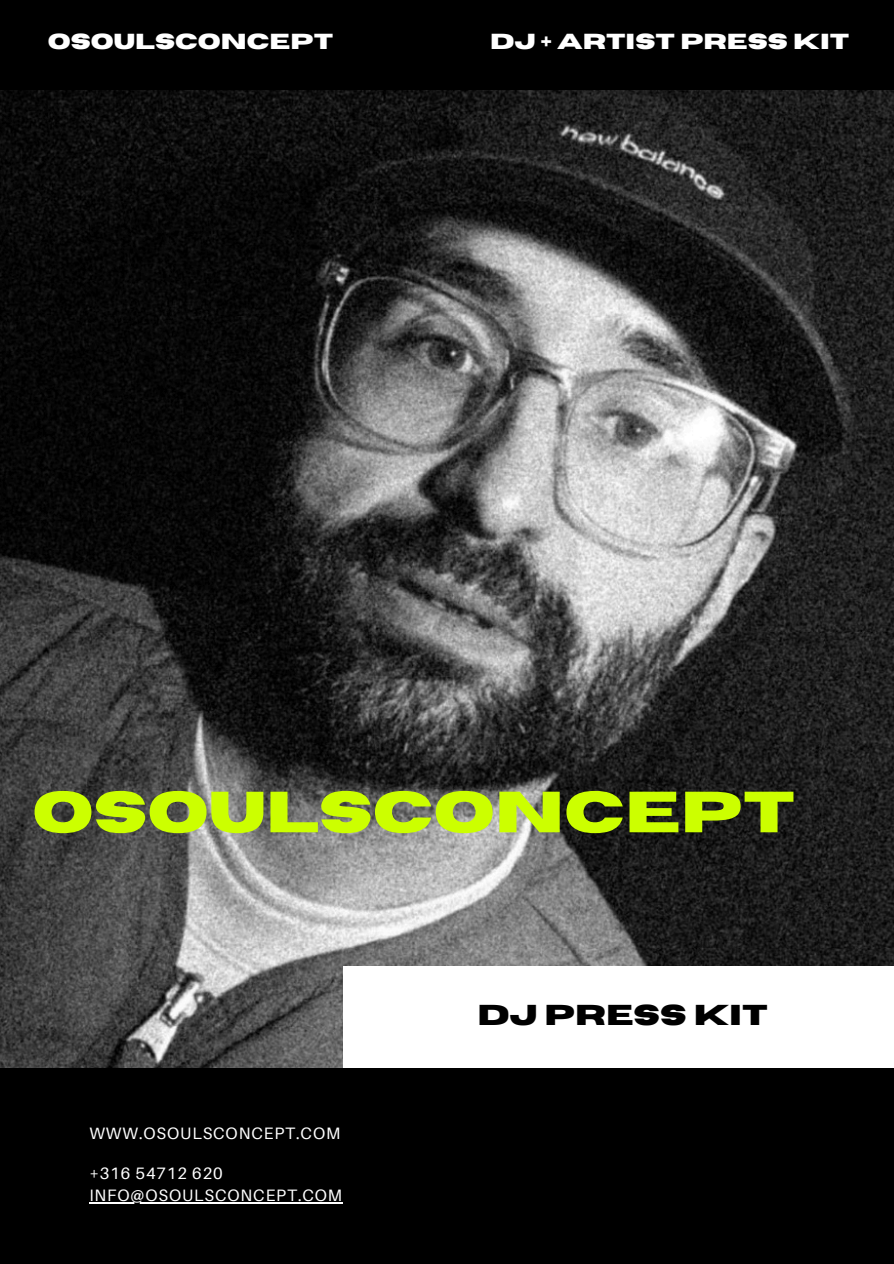
<style>
.page{position:relative;width:894px;height:1264px;background:#fff}
.page>*{position:absolute;margin:0;border:0;box-sizing:border-box;transform-origin:0 0}
.t1{font:700 57.9px "Horizon";color:#cf0}
.t2{font:700 28.65px "Horizon";color:#000}
.t3{font:700 21.6px "Horizon";color:#fff}
.t4{font:16.5px "Aileron";letter-spacing:.055em;color:#fff}
</style>
<div class="page">
<img style="left:0;top:89px;width:893px;height:979px">
<div style="left:0;top:1068px;width:893px;height:195px;background:#000"></div>
<div style="left:343px;top:966px;width:550px;height:102px;background:#fff"></div>
<hr style="left:89px;top:1202px;width:254px;height:1px;background:#fff">
<div style="left:0;top:0;width:893px;height:89px;background:#000"></div>
<p class="t3" style="left:48px;top:31px;width:287px">OSOULSCONCEPT</p>
<p class="t3" style="left:490px;top:31px;width:361px">DJ + ARTIST PRESS KIT</p>
<h2 class="t1" style="left:32px;top:783px;width:764px">OSOULSCONCEPT</h2>
<h3 class="t4" style="left:89px;top:1122px;width:252px">WWW.OSOULSCONCEPT.COM</h3>
<h3 class="t4" style="left:89px;top:1162px;width:135px">+316 54712 620</h3>
<h1 class="t4" style="left:89px;top:1185px;width:254px">INFO@OSOULSCONCEPT.COM</h1>
<p class="t2" style="left:477px;top:1000px;width:292px">DJ PRESS KIT</p>
</div>
